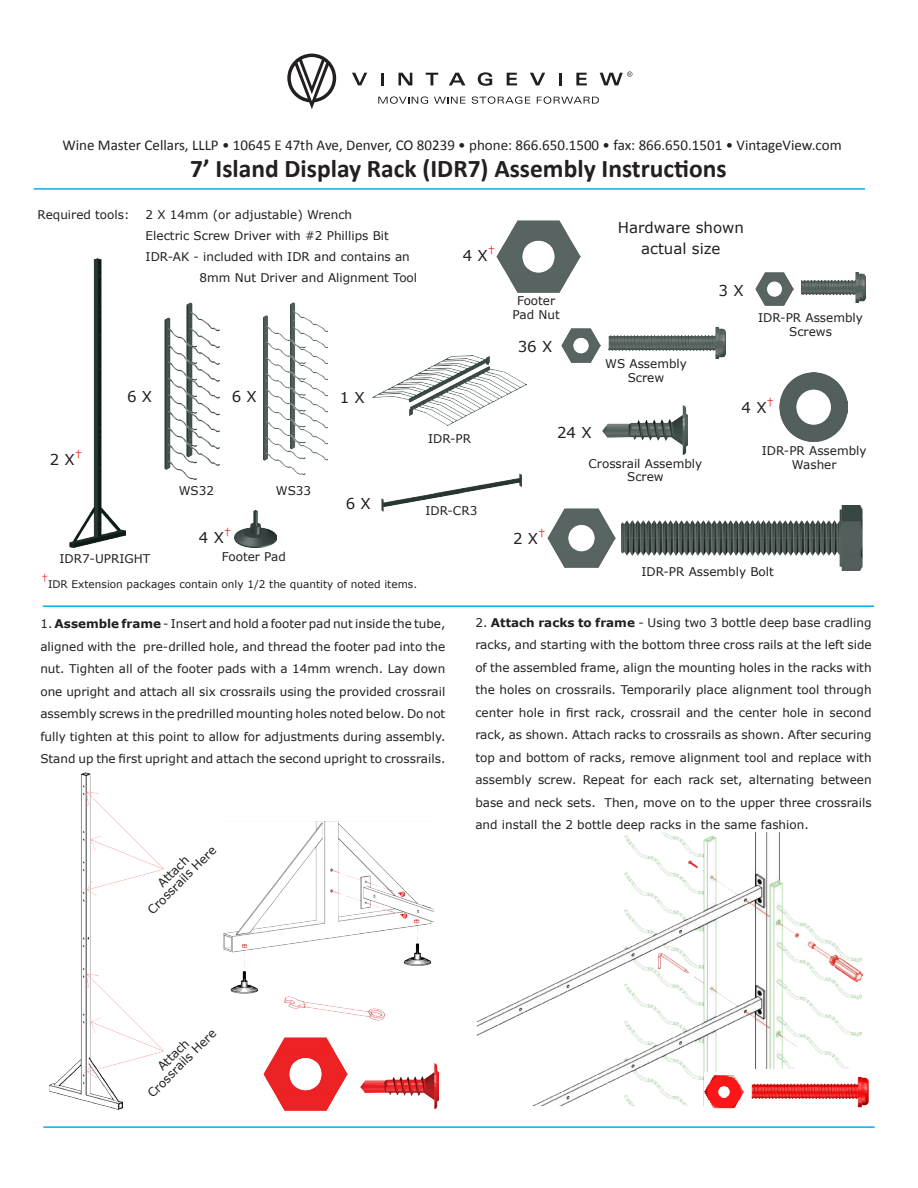
<style>
.page{position:relative;width:918px;height:1188px;background:#fff}
.page>*{position:absolute;margin:0;border:0;box-sizing:border-box;transform-origin:0 0}
.t1{font:700 25.5px "Calibri";color:#231f20}
.t2{font:15px "Calibri";color:#231f20}
.t3{font:15px/21px "Verdana";color:#231f20;text-align:center}
.t4{font:12px/22.5px "Verdana";color:#231f20;text-align:center}
.t5{font:10.5px "Verdana";color:#231f20}
.t6{font:10.5px "Verdana";color:#ee1d23}
.s1{font-weight:700}
</style>
<div class="page">
<img style="left:223px;top:821px;width:211px;height:200px">
<img style="left:477px;top:833px;width:385px;height:273px">
<img style="left:360px;top:1064px;width:78px;height:45px">
<img style="left:751px;top:1069px;width:117px;height:39px">
<img style="left:705px;top:1073px;width:39px;height:36px">
<img style="left:290px;top:303px;width:38px;height:158px">
<img style="left:263px;top:315px;width:43px;height:159px">
<img style="left:235px;top:511px;width:41px;height:36px">
<img style="left:382px;top:474px;width:140px;height:37px">
<img style="left:373px;top:355px;width:153px;height:70px">
<img style="left:70px;top:258px;width:55px;height:289px">
<img style="left:602px;top:406px;width:85px;height:49px">
<img style="left:755px;top:272px;width:39px;height:34px">
<img style="left:802px;top:272px;width:64px;height:31px">
<img style="left:609px;top:328px;width:117px;height:30px">
<img style="left:562px;top:329px;width:39px;height:33px">
<img style="left:622px;top:505px;width:240px;height:65px">
<img style="left:548px;top:509px;width:67px;height:58px">
<img style="left:779px;top:373px;width:68px;height:68px">
<img style="left:186px;top:303px;width:34px;height:162px">
<img style="left:164px;top:317px;width:32px;height:163px">
<img style="left:497px;top:220px;width:83px;height:73px">
<img style="left:50px;top:772px;width:72px;height:338px">
<img style="left:85px;top:1058px;width:51px;height:22px">
<img style="left:88px;top:1058px;width:52px;height:1px">
<img style="left:80px;top:969px;width:84px;height:89px">
<img style="left:85px;top:876px;width:50px;height:22px">
<img style="left:88px;top:876px;width:51px;height:1px">
<img style="left:80px;top:787px;width:84px;height:89px">
<img style="left:264px;top:1038px;width:83px;height:72px">
<svg style="left:352px;top:73px;width:15px;height:12px"></svg>
<svg style="left:381px;top:73px;width:3px;height:12px"></svg>
<svg style="left:399px;top:73px;width:13px;height:12px"></svg>
<svg style="left:426px;top:73px;width:12px;height:12px"></svg>
<svg style="left:449px;top:73px;width:16px;height:12px"></svg>
<svg style="left:478px;top:72px;width:14px;height:14px"></svg>
<svg style="left:507px;top:73px;width:10px;height:12px"></svg>
<svg style="left:530px;top:73px;width:15px;height:12px"></svg>
<svg style="left:559px;top:73px;width:3px;height:12px"></svg>
<svg style="left:576px;top:73px;width:11px;height:12px"></svg>
<svg style="left:600px;top:72px;width:32px;height:13px"></svg>
<svg style="left:287px;top:54px;width:49px;height:55px"></svg>
<svg style="left:378px;top:96px;width:50px;height:8px"></svg>
<svg style="left:434px;top:97px;width:31px;height:7px"></svg>
<svg style="left:472px;top:96px;width:58px;height:8px"></svg>
<svg style="left:537px;top:96px;width:62px;height:8px"></svg>
<hr style="left:34px;top:188px;width:831px;height:2px;background:#00aeef">
<hr style="left:43px;top:605px;width:831px;height:2px;background:#00aeef">
<hr style="left:43px;top:1126px;width:832px;height:2px;background:#00aeef">
<p class="t2" style="left:62px;top:135px;width:781px">Wine Master Cellars, LLLP • 10645 E 47th Ave, Denver, CO 80239 • phone: 866.650.1500 • fax: 866.650.1501 • VintageView.com</p>
<p class="t1" style="left:190px;top:150px;width:538px">7’ Island Display Rack (IDR7) Assembly Instructions</p>
<p class="t4" style="left:38px;top:203px;width:93px">Required tools:</p>
<p class="t4" style="left:146px;top:203px;width:208px">2 X 14mm (or adjustable) Wrench</p>
<p class="t4" style="left:146px;top:224px;width:245px">Electric Screw Driver with #2 Phillips Bit</p>
<p class="t4" style="left:200px;top:246px;width:219px;line-height:21px;text-align:left;text-indent:-54px">IDR-AK - included with IDR and contains an<br>8mm Nut Driver and Alignment Tool</p>
<p class="t3" style="left:463px;top:245px;width:34px">4 X<sup>†</sup></p>
<p class="t4" style="left:517px;top:290px;width:40px">Footer</p>
<p class="t4" style="left:513px;top:303px;width:49px">Pad Nut</p>
<p class="t3" style="left:518px;top:336px;width:36px">36 X</p>
<p class="t3" style="left:618px;top:217px;width:127px">Hardware shown actual size</p>
<p class="t4" style="left:605px;top:357px;width:83px;line-height:13.5px">WS Assembly<br>Screw</p>
<p class="t3" style="left:719px;top:280px;width:27px">3 X</p>
<p class="t4" style="left:758px;top:307px;width:106px">IDR-PR Assembly</p>
<p class="t4" style="left:789px;top:320px;width:44px">Screws</p>
<p class="t3" style="left:127px;top:386px;width:27px">6 X</p>
<p class="t3" style="left:232px;top:386px;width:27px">6 X</p>
<p class="t3" style="left:340px;top:387px;width:27px">1 X</p>
<p class="t3" style="left:50px;top:449px;width:34px">2 X<sup>†</sup></p>
<p class="t4" style="left:59px;top:547px;width:92px">IDR7-UPRIGHT</p>
<p class="t4" style="left:179px;top:479px;width:37px">WS32</p>
<p class="t4" style="left:276px;top:479px;width:37px">WS33</p>
<p class="t3" style="left:199px;top:527px;width:34px">4 X<sup>†</sup></p>
<p class="t4" style="left:222px;top:545px;width:66px">Footer Pad</p>
<p class="t3" style="left:346px;top:493px;width:27px">6 X</p>
<p class="t6" style="left:41px;top:571px;width:8px">†</p>
<p class="t5" style="left:48px;top:577px;width:371px">IDR Extension packages contain only 1/2 the quantity of noted items.</p>
<p class="t4" style="left:428px;top:427px;width:45px">IDR-PR</p>
<p class="t4" style="left:425px;top:500px;width:53px">IDR-CR3</p>
<p class="t3" style="left:557px;top:422px;width:36px">24 X</p>
<p class="t4" style="left:589px;top:457px;width:115px;line-height:13.5px">Crossrail Assembly<br>Screw</p>
<p class="t3" style="left:742px;top:397px;width:34px">4 X<sup>†</sup></p>
<p class="t4" style="left:762px;top:444px;width:106px;line-height:13.5px">IDR-PR Assembly<br>Washer</p>
<p class="t3" style="left:513px;top:528px;width:34px">2 X<sup>†</sup></p>
<p class="t4" style="left:641px;top:560px;width:134px">IDR-PR Assembly Bolt</p>
<p class="t4" style="left:40px;top:612px;width:407px;text-align:justify">1. <span class="s1">Assemble frame</span> - Insert and hold a footer pad nut inside the tube, aligned with the pre-drilled hole, and thread the footer pad into the nut. Tighten all of the footer pads with a 14mm wrench. Lay down one upright and attach all six crossrails using the provided crossrail assembly screws in the predrilled mounting holes noted below. Do not fully tighten at this point to allow for adjustments during assembly.<br>Stand up the first upright and attach the second upright to crossrails.</p>
<p class="t4" style="left:142px;top:904px;width:92px;rotate:-45deg">Crossrails Here</p>
<p class="t4" style="left:152px;top:877px;width:40px;rotate:-45deg">Attach</p>
<p class="t4" style="left:475px;top:611px;width:398px;text-align:justify">2. <span class="s1">Attach racks to frame</span> - Using two 3 bottle deep base cradling racks, and starting with the bottom three cross rails at the left side of the assembled frame, align the mounting holes in the racks with the holes on crossrails. Temporarily place alignment tool through center hole in first rack, crossrail and the center hole in second rack, as shown. Attach racks to crossrails as shown. After securing top and bottom of racks, remove alignment tool and replace with assembly screw. Repeat for each rack set, alternating between base and neck sets. Then, move on to the upper three crossrails and install the 2 bottle deep racks in the same fashion.</p>
<p class="t4" style="left:142px;top:1087px;width:92px;rotate:-45deg">Crossrails Here</p>
<p class="t4" style="left:152px;top:1060px;width:40px;rotate:-45deg">Attach</p>
</div>
